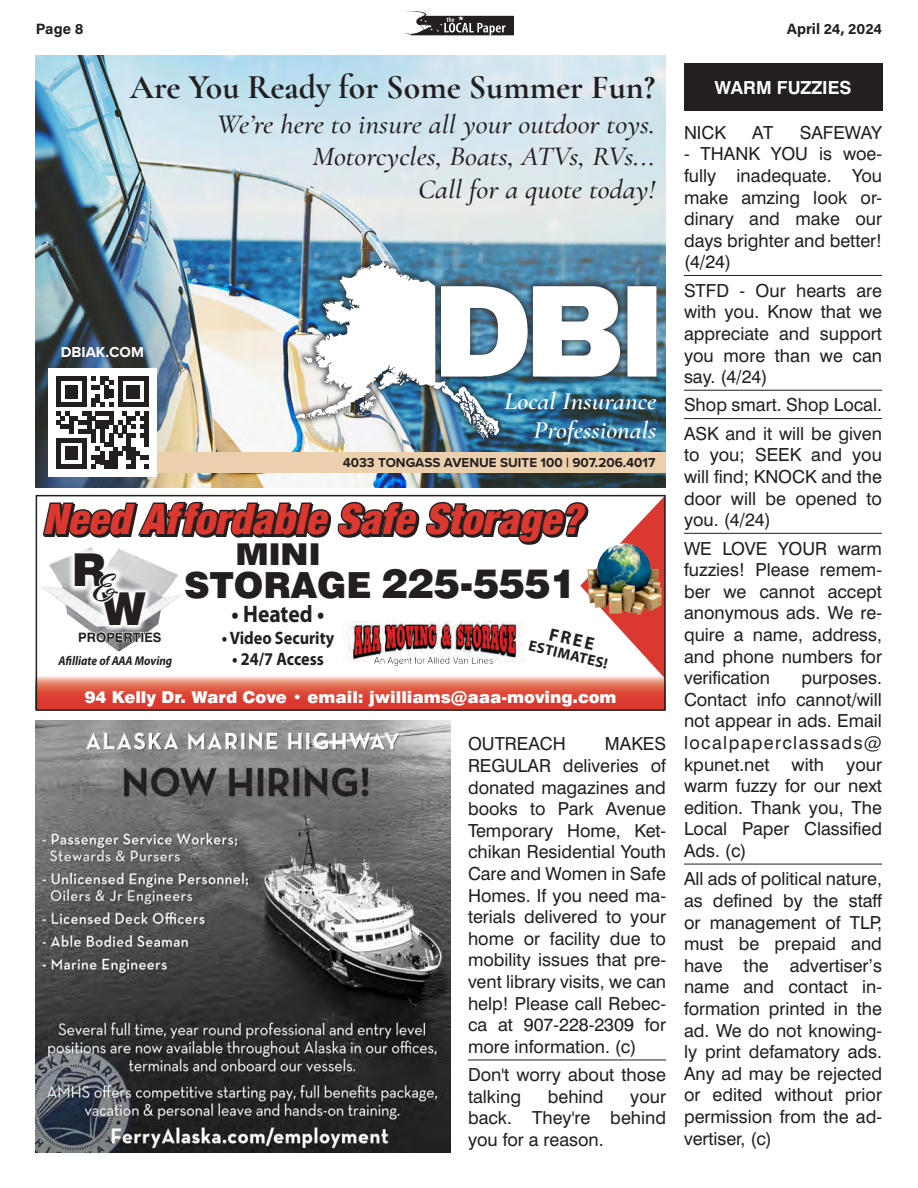
<style>
.page{position:relative;width:918px;height:1188px;background:#fff}
.page>*{position:absolute;margin:0;border:0;box-sizing:border-box;transform-origin:0 0}
.t1{font:700 45.6px "Al Fresco";color:#231f20}
.t2{font:900 45.3px/38.8px "Swiss 721 BT";color:#231f20}
.t3{font:45px "Sans Black Condensed Oblique DTC";color:#db3830}
.t4{font:900 40.5px "Swiss 721 BT";letter-spacing:-.02em;color:#231f20}
.t5{font:900 36px "Swiss 721 BT";color:#231f20}
.t6{font:700 34.65px "Cormorant Garamond";color:#231f20}
.t7{font:900 expanded 30px "Swiss 721 BT";color:#231f20;scale:.9 1}
.t8{font:italic 500 26.85px/32.1px "Cormorant Garamond";color:#231f20;text-align:right;scale:1.1 1}
.t9{font:italic 600 24.3px/29.2px "Cormorant Garamond";color:#fff;text-align:right;scale:1.1 1}
.t10{font:700 24px "Myriad Pro";letter-spacing:-.005em;color:#231f20;scale:.9 1}
.t11{font:18px/21.6px "Swiss 721 BT";color:#231f20;text-align:justify}
.t12{font:700 18px "Myriad Pro";color:#231f20;scale:.9 1}
.t13{font:700 18px "Swiss 721 BT";color:#fff}
.t14{font:700 18px "Myriad Pro";color:#231f20}
.t15{font:900 16.5px "Swiss 721 BT";color:#fff}
.t16{font:700 15px "Acumin Pro";color:#231f20}
.t17{font:700 15px "Myriad Pro";color:#231f20}
.t18{font:700 15px "Proxima Nova";color:#fff}
.t19{font:700 13.35px "Proxima Nova";color:#231f20}
.t20{font:700 12.9px "Swiss 721 BT";color:#231f20}
.t21{font:italic 700 12.75px "Myriad Pro";color:#231f20;scale:.9 1}
</style>
<div class="page">
<hr style="left:468px;top:1060px;width:198px;height:1px;background:#231f20">
<hr style="left:684px;top:275px;width:198px;height:1px;background:#231f20">
<hr style="left:684px;top:390px;width:198px;height:1px;background:#231f20">
<hr style="left:684px;top:418px;width:198px;height:1px;background:#231f20">
<hr style="left:684px;top:533px;width:198px;height:1px;background:#231f20">
<hr style="left:684px;top:864px;width:198px;height:1px;background:#231f20">
<div style="left:684px;top:63px;width:198px;height:47px;background:#231f20"></div>
<svg style="left:405px;top:11px;width:109px;height:24px"></svg>
<img style="left:36px;top:56px;width:630px;height:432px">
<div style="left:296px;top:261px;width:361px;height:177px;background:#231f20;opacity:.75"></div>
<img style="left:339px;top:261px;width:44px;height:45px">
<div style="left:109px;top:452px;width:556px;height:20px;background:#eccfac"></div>
<div style="left:48px;top:368px;width:109px;height:109px;background:#fff"></div>
<svg style="left:56px;top:376px;width:93px;height:93px"></svg>
<img style="left:36px;top:720px;width:414px;height:432px">
<svg style="left:39px;top:676px;width:623px;height:32px;background:#e05847"></svg>
<svg style="left:41px;top:495px;width:624px;height:184px"></svg>
<p class="t16" style="left:36px;top:18px;width:49px">Page 8</p>
<p class="t6" style="left:130px;top:65px;width:527px">Are You Ready for Some Summer Fun?</p>
<p class="t8" style="left:217px;top:109px;width:400px">We’re here to insure all your outdoor toys.<br>Motorcycles, Boats, ATVs, RVs...<br>Call for a quote today!</p>
<p class="t18" style="left:61px;top:341px;width:85px">DBIAK.COM</p>
<p class="t9" style="left:504px;top:387px;width:140px">Local Insurance<br>Professionals</p>
<p class="t19" style="left:343px;top:453px;width:314px">4033 TONGASS AVENUE SUITE 100 | 907.206.4017</p>
<p class="t3" style="left:43px;top:492px;width:541px">Need Affordable Safe Storage?</p>
<p class="t7" style="left:235px;top:536px;width:96px">MINI</p>
<p class="t5" style="left:184px;top:563px;width:189px">STORAGE</p>
<p class="t10" style="left:232px;top:598px;width:105px">• Heated •</p>
<p class="t12" style="left:222px;top:626px;width:127px">• Video Security</p>
<p class="t2" style="left:102px;top:550px;width:46px;text-indent:-30px">R<br>W</p>
<p class="t4" style="left:382px;top:559px;width:196px">225-5551</p>
<p class="t14" style="left:552px;top:622px;width:47px;rotate:13deg">FREE</p>
<p class="t1" style="left:93px;top:559px;width:27px">&amp;</p>
<p class="t20" style="left:78px;top:629px;width:85px">PROPERTIES</p>
<p class="t17" style="left:531px;top:636px;width:82px;rotate:13deg">ESTIMATES!</p>
<p class="t21" style="left:58px;top:653px;width:128px">Afilliate of AAA Moving</p>
<p class="t12" style="left:232px;top:648px;width:103px">• 24/7 Access</p>
<p class="t15" style="left:85px;top:687px;width:533px">94 Kelly Dr. Ward Cove • email: jwilliams@aaa-moving.com</p>
<p class="t11" style="left:468px;top:733px;width:200px;text-indent:137px">MAKES REGULAR deliveries of donated magazines and books to Park Avenue Temporary Home, Ket&shy;chikan Residential Youth Care and Women in Safe Homes. If you need ma&shy;terials delivered to your home or facility due to mobility issues that pre&shy;vent library visits, we can help! Please call Rebec&shy;ca at 907-228-2309 for more information. (c)</p>
<p class="t11" style="left:468px;top:1064px;width:199px">Don't worry about those talking</p>
<p class="t11" style="left:468px;top:733px;width:99px">OUTREACH</p>
<p class="t11" style="left:548px;top:1085px;width:57px">behind</p>
<p class="t11" style="left:468px;top:1085px;width:200px;text-indent:162px">your back. They're behind you for a reason.</p>
<p class="t16" style="left:787px;top:18px;width:97px">April 24, 2024</p>
<p class="t13" style="left:714px;top:77px;width:139px">WARM FUZZIES</p>
<p class="t11" style="left:684px;top:121px;width:43px">NICK</p>
<p class="t11" style="left:752px;top:121px;width:23px">AT</p>
<p class="t11" style="left:800px;top:121px;width:84px">SAFEWAY</p>
<p class="t11" style="left:684px;top:143px;width:200px">- THANK YOU is woe&shy;fully inadequate. You make amzing look or&shy;dinary and make our days brighter and better! (4/24)</p>
<p class="t11" style="left:684px;top:279px;width:200px">STFD - Our hearts are with you. Know that we appreciate and support you more than we can say. (4/24)</p>
<p class="t11" style="left:684px;top:394px;width:200px">Shop smart. Shop Local.</p>
<p class="t11" style="left:684px;top:422px;width:200px">ASK and it will be given to you; SEEK and you will find; KNOCK and the door will be opened to you. (4/24)</p>
<p class="t11" style="left:684px;top:537px;width:200px">WE LOVE YOUR warm fuzzies! Please remem&shy;ber we cannot accept anonymous ads. We re&shy;quire a name, address, and phone numbers for verification</p>
<p class="t11" style="left:684px;top:667px;width:200px;text-indent:117px">purposes.<br>Contact info cannot/will not appear in ads. Email localpaperclassads@ kpunet.net with your warm fuzzy for our next edition. Thank you, The Local Paper Classified Ads. (c)</p>
<p class="t11" style="left:684px;top:868px;width:200px">All ads of political nature, as defined by the staff or management of TLP, must be prepaid and have the advertiser’s name and contact in&shy;formation printed in the ad. We do not knowing&shy;ly print defamatory ads.<br>Any ad may be rejected or edited without prior permission from the ad&shy;vertiser, (c)</p>
</div>
